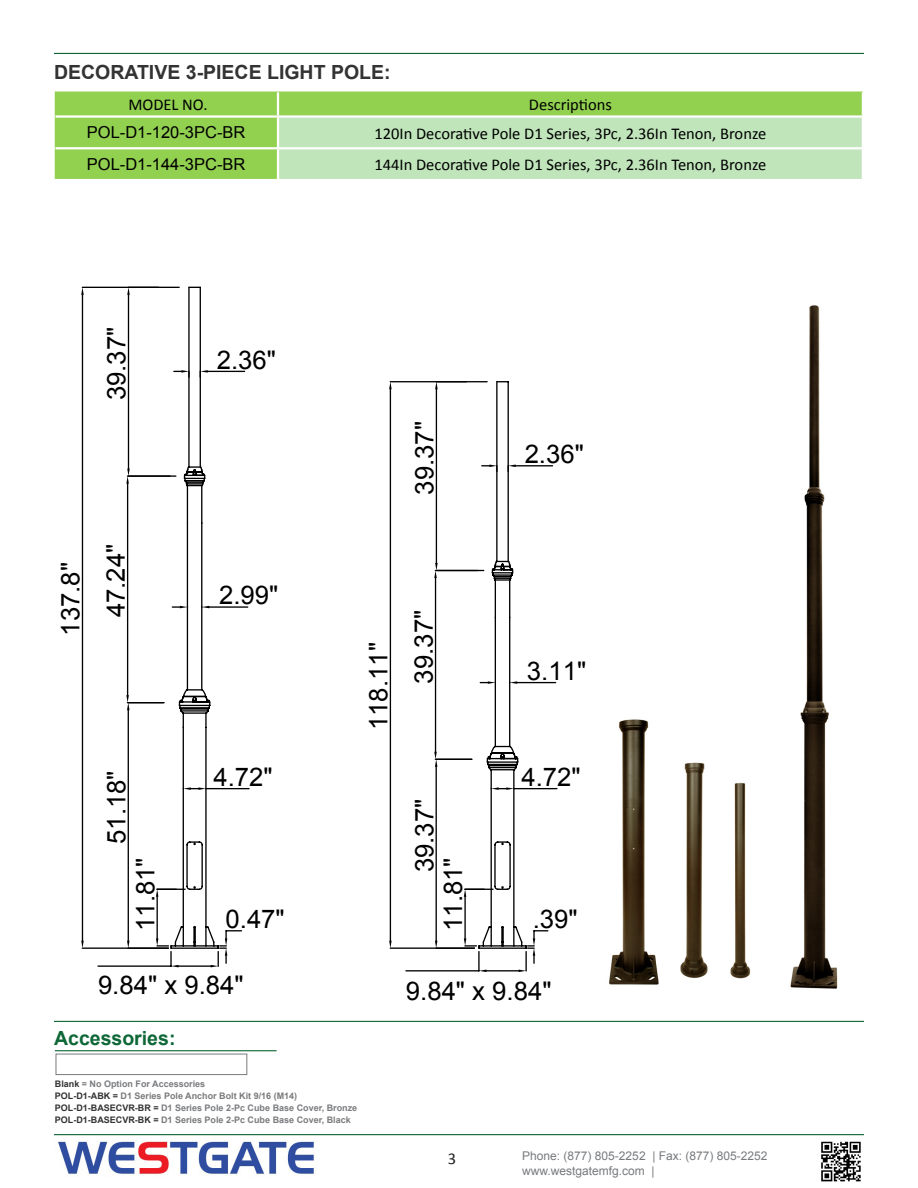
<style>
.page{position:relative;width:918px;height:1188px;background:#fff}
.page>*{position:absolute;margin:0;border:0;box-sizing:border-box;transform-origin:0 0}
.t1{font:25.8px "Arial";color:#000}
.t2{font:700 19.5px "Arial";color:#333}
.t3{font:700 19.5px "Arial";color:#0d6736}
.t4{font:16.5px "Calibri";color:#000}
.t5{font:16.5px "Arial";color:#000}
.t6{font:16.5px "Calibri";color:#231f20}
.t7{font:12px "Arial";color:#787a7d}
.t8{font:700 9px "Arial";color:#7a7b7e}
.s1{color:#323332}
</style>
<div class="page">
<img style="left:58px;top:1141px;width:256px;height:34px">
<img style="left:821px;top:1141px;width:40px;height:41px">
<hr style="left:54px;top:53px;width:810px;height:1px;background:#0d6736">
<hr style="left:54px;top:1134px;width:810px;height:1px;background:#0d6736">
<hr style="left:54px;top:1021px;width:810px;height:1px;background:#0d6736">
<img style="left:609px;top:719px;width:142px;height:266px">
<div style="left:55px;top:92px;width:807px;height:87px;background:#92d050"></div>
<div style="left:279px;top:118px;width:583px;height:61px;background:#c0e5bb"></div>
<hr style="left:277px;top:92px;width:2px;height:23px;background:#fff">
<hr style="left:277px;top:118px;width:2px;height:29px;background:#fff">
<hr style="left:277px;top:149px;width:2px;height:30px;background:#fff">
<hr style="left:56px;top:115px;width:222px;height:3px;background:#fff">
<hr style="left:278px;top:115px;width:586px;height:3px;background:#fff">
<hr style="left:56px;top:147px;width:222px;height:2px;background:#fff">
<hr style="left:278px;top:147px;width:586px;height:2px;background:#fff">
<hr style="left:55px;top:1050px;width:222px;height:1px;background:#0d6736">
<div style="left:56px;top:1054px;width:191px;height:21px;background:#fff;border:1px solid #787a7d"></div>
<svg style="left:81px;top:286px;width:75px;height:663px"></svg>
<svg style="left:81px;top:941px;width:3px;height:7px"></svg>
<svg style="left:81px;top:287px;width:3px;height:8px"></svg>
<hr style="left:208px;top:371px;width:37px;height:1px;background:#000">
<hr style="left:209px;top:606px;width:39px;height:2px;background:#000">
<hr style="left:206px;top:788px;width:43px;height:1px;background:#000">
<hr style="left:128px;top:948px;width:40px;height:1px;background:#000">
<hr style="left:128px;top:710px;width:1px;height:231px;background:#000">
<svg style="left:127px;top:941px;width:3px;height:7px"></svg>
<hr style="left:127px;top:702px;width:37px;height:1px;background:#000">
<hr style="left:127px;top:484px;width:1px;height:211px;background:#000">
<svg style="left:126px;top:695px;width:4px;height:15px"></svg>
<hr style="left:128px;top:475px;width:42px;height:2px;background:#000">
<hr style="left:128px;top:287px;width:30px;height:1px;background:#000">
<hr style="left:128px;top:295px;width:1px;height:174px;background:#000">
<svg style="left:126px;top:469px;width:4px;height:15px"></svg>
<svg style="left:127px;top:287px;width:3px;height:8px"></svg>
<hr style="left:98px;top:965px;width:73px;height:2px;background:#000">
<svg style="left:389px;top:381px;width:75px;height:568px"></svg>
<svg style="left:389px;top:941px;width:3px;height:7px"></svg>
<svg style="left:389px;top:382px;width:3px;height:7px"></svg>
<hr style="left:516px;top:465px;width:37px;height:1px;background:#000">
<hr style="left:517px;top:682px;width:39px;height:1px;background:#000">
<hr style="left:514px;top:788px;width:43px;height:1px;background:#000">
<hr style="left:436px;top:948px;width:38px;height:1px;background:#000">
<hr style="left:436px;top:767px;width:1px;height:174px;background:#000">
<svg style="left:435px;top:941px;width:2px;height:7px"></svg>
<hr style="left:435px;top:759px;width:37px;height:1px;background:#000">
<hr style="left:435px;top:578px;width:1px;height:174px;background:#000">
<svg style="left:434px;top:752px;width:3px;height:15px"></svg>
<hr style="left:436px;top:570px;width:42px;height:1px;background:#000">
<hr style="left:436px;top:381px;width:30px;height:1px;background:#000">
<hr style="left:436px;top:389px;width:1px;height:174px;background:#000">
<svg style="left:434px;top:563px;width:4px;height:15px"></svg>
<svg style="left:435px;top:382px;width:3px;height:7px"></svg>
<hr style="left:406px;top:970px;width:73px;height:1px;background:#000">
<hr style="left:50px;top:267px;width:1px;height:148px;background:#000">
<hr style="left:50px;top:434px;width:1px;height:223px;background:#000">
<hr style="left:50px;top:719px;width:1px;height:217px;background:#000">
<hr style="left:50px;top:706px;width:1px;height:223px;background:#000">
<svg style="left:156px;top:286px;width:86px;height:681px"></svg>
<svg style="left:464px;top:381px;width:84px;height:591px"></svg>
<img style="left:790px;top:305px;width:48px;height:684px">
<p class="t2" style="left:54px;top:59px;width:338px">DECORATIVE 3-PIECE LIGHT POLE:</p>
<p class="t4" style="left:128px;top:93px;width:81px">MODEL NO.</p>
<p class="t4" style="left:529px;top:93px;width:84px">Descriptions</p>
<p class="t5" style="left:87px;top:122px;width:160px">POL-D1-120-3PC-BR</p>
<p class="t4" style="left:374px;top:122px;width:393px">120In Decorative Pole D1 Series, 3Pc, 2.36In Tenon, Bronze</p>
<p class="t5" style="left:87px;top:154px;width:160px">POL-D1-144-3PC-BR</p>
<p class="t4" style="left:374px;top:153px;width:393px">144In Decorative Pole D1 Series, 3Pc, 2.36In Tenon, Bronze</p>
<p class="t1" style="left:100px;top:400px;width:75px;rotate:-90deg">39.37"</p>
<p class="t1" style="left:217px;top:343px;width:61px">2.36"</p>
<p class="t1" style="left:408px;top:495px;width:75px;rotate:-90deg">39.37"</p>
<p class="t1" style="left:525px;top:437px;width:61px">2.36"</p>
<p class="t1" style="left:54px;top:636px;width:75px;rotate:-90deg">137.8"</p>
<p class="t1" style="left:99px;top:617px;width:75px;rotate:-90deg">47.24"</p>
<p class="t1" style="left:99px;top:844px;width:75px;rotate:-90deg">51.18"</p>
<p class="t1" style="left:128px;top:931px;width:75px;rotate:-90deg">11.81"</p>
<p class="t1" style="left:219px;top:578px;width:61px">2.99"</p>
<p class="t1" style="left:214px;top:760px;width:61px">4.72"</p>
<p class="t1" style="left:226px;top:902px;width:61px">0.47"</p>
<p class="t1" style="left:362px;top:730px;width:89px;rotate:-90deg">118.11"</p>
<p class="t1" style="left:98px;top:968px;width:147px">9.84" x 9.84"</p>
<p class="t3" style="left:54px;top:1025px;width:123px">Accessories:</p>
<p class="t8" style="left:55px;top:1078px;width:152px"><span class="s1">Blank</span> = No Option For Accessories</p>
<p class="t8" style="left:55px;top:1090px;width:244px"><span class="s1">POL-D1-ABK =</span> D1 Series Pole Anchor Bolt Kit 9/16 (M14)</p>
<p class="t8" style="left:55px;top:1102px;width:304px"><span class="s1">POL-D1-BASECVR-BR =</span> D1 Series Pole 2-Pc Cube Base Cover, Bronze</p>
<p class="t8" style="left:55px;top:1114px;width:297px"><span class="s1">POL-D1-BASECVR-BK =</span> D1 Series Pole 2-Pc Cube Base Cover, Black</p>
<p class="t1" style="left:407px;top:684px;width:75px;rotate:-90deg">39.37"</p>
<p class="t1" style="left:407px;top:872px;width:75px;rotate:-90deg">39.37"</p>
<p class="t1" style="left:436px;top:931px;width:75px;rotate:-90deg">11.81"</p>
<p class="t1" style="left:527px;top:654px;width:61px">3.11"</p>
<p class="t1" style="left:521px;top:760px;width:61px">4.72"</p>
<p class="t1" style="left:533px;top:902px;width:46px">.39"</p>
<p class="t1" style="left:406px;top:974px;width:147px">9.84" x 9.84"</p>
<p class="t6" style="left:448px;top:1147px;width:10px">3</p>
<p class="t7" style="left:522px;top:1148px;width:247px">Phone: (877) 805-2252 | Fax: (877) 805-2252</p>
<p class="t7" style="left:522px;top:1163px;width:134px">www.westgatemfg.com |</p>
</div>
